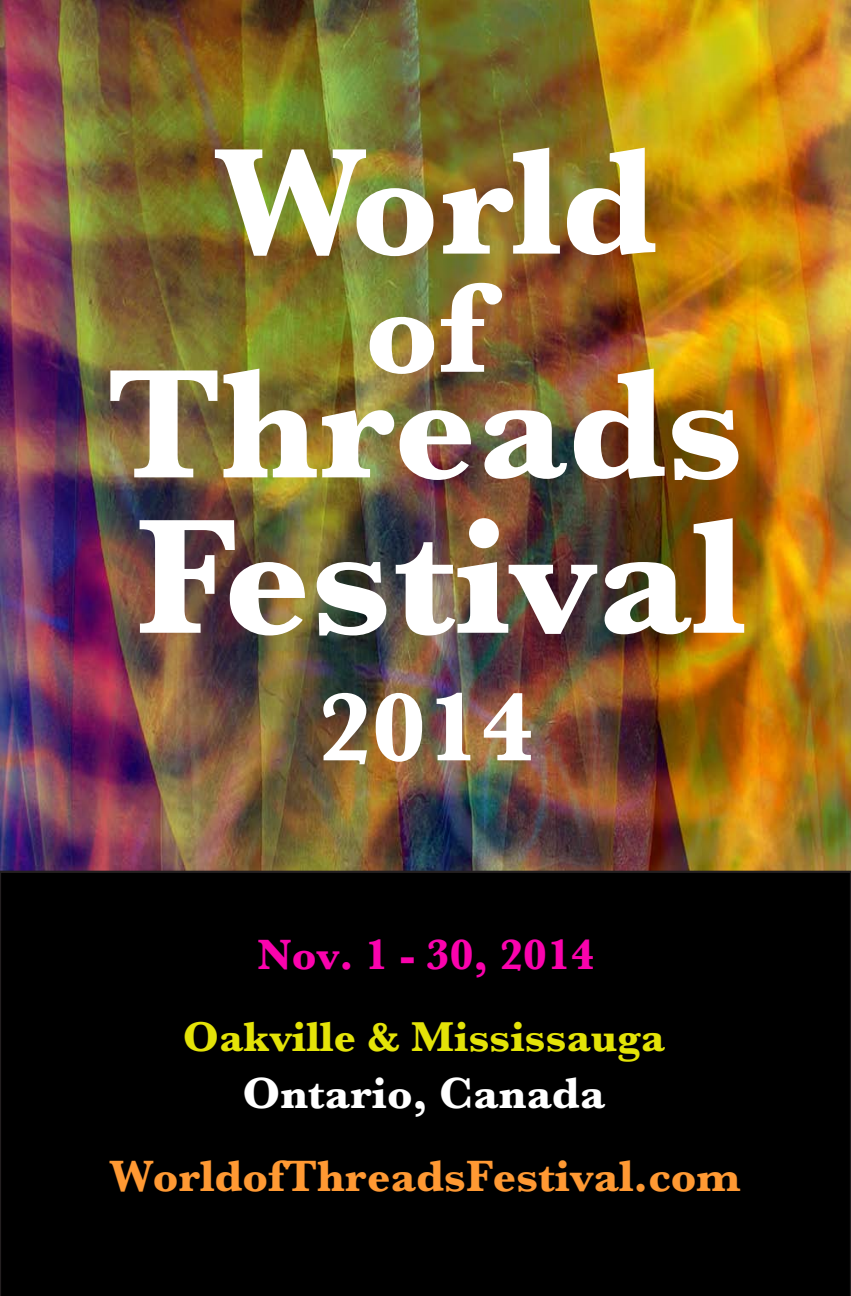
<style>
.page{position:relative;width:851px;height:1296px;background:#fff}
.page>*{position:absolute;margin:0;border:0;box-sizing:border-box;transform-origin:0 0}
.t1{font:700 170.1px "Baskerville";color:#fff}
.t2{font:700 161.55px "Baskerville";color:#fff}
.t3{font:700 157.28px "Baskerville";letter-spacing:-.01em;color:#fff}
.t4{font:700 131.85px "Baskerville";color:#fff}
.t5{font:700 100.35px "Baskerville";color:#fff}
.t6{font:700 45.68px "Baskerville";color:#f93}
.t7{font:700 45.45px "Baskerville";color:#fff}
.t8{font:700 44.1px "Baskerville";color:#fa03ad}
.t9{font:700 43.43px "Baskerville";color:#e4e308}
</style>
<div class="page">
<img style="left:0;top:0;width:850px;height:871px">
<div style="left:0;top:871px;width:850px;height:425px;background:#000"></div>
<p class="t3" style="left:216px;top:93px;width:442px">World</p>
<p class="t4" style="left:365px;top:237px;width:122px">of</p>
<p class="t2" style="left:106px;top:312px;width:639px">Threads</p>
<p class="t1" style="left:136px;top:459px;width:611px">Festival</p>
<p class="t5" style="left:317px;top:658px;width:219px">2014</p>
<p class="t8" style="left:257px;top:924px;width:339px">Nov. 1 - 30, 2014</p>
<p class="t9" style="left:183px;top:1006px;width:484px">Oakville &amp; Mississauga</p>
<p class="t7" style="left:242px;top:1061px;width:364px">Ontario, Canada</p>
<p class="t6" style="left:110px;top:1144px;width:631px">WorldofThreadsFestival.com</p>
</div>
